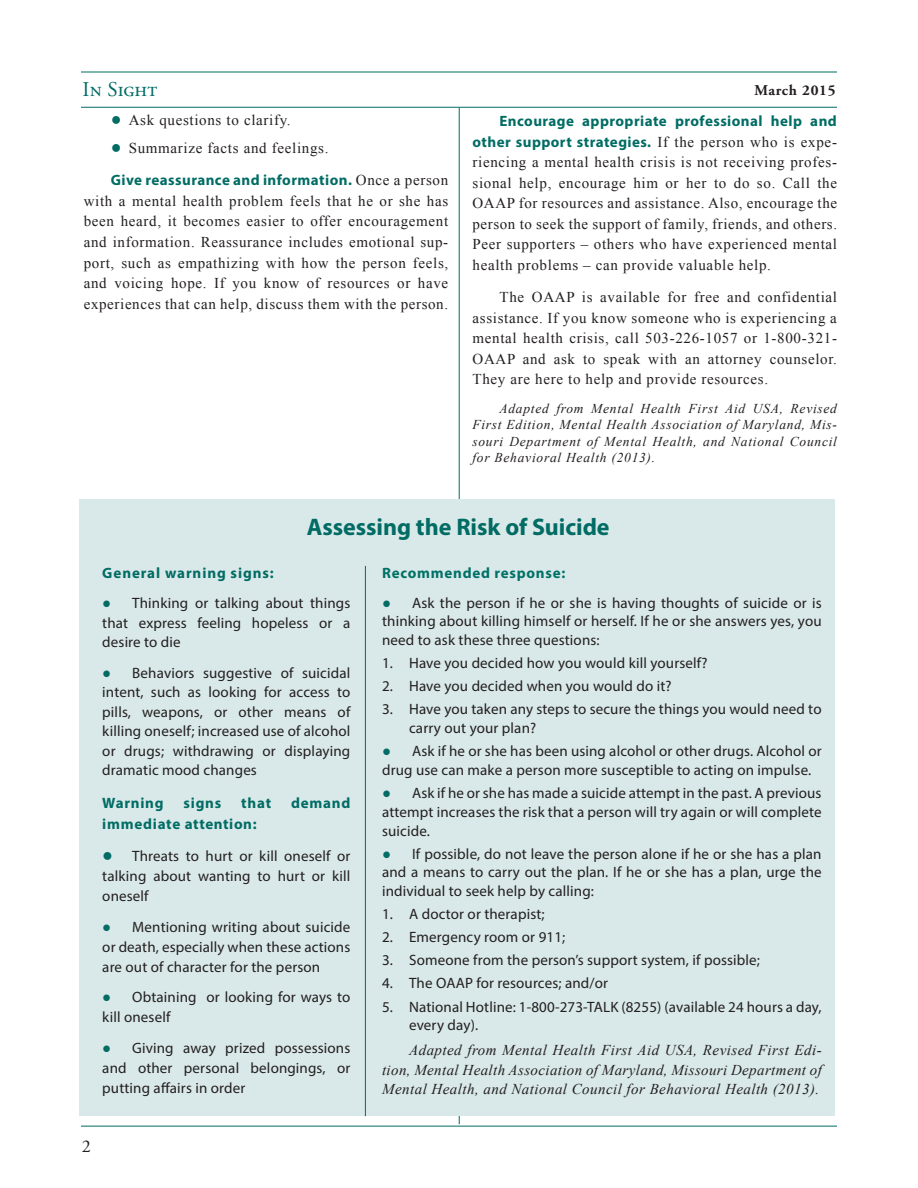
<style>
.page{position:relative;width:918px;height:1188px;background:#fff}
.page>*{position:absolute;margin:0;border:0;box-sizing:border-box;transform-origin:0 0}
.BOX_headline{font:700 24px "Myriad Pro";letter-spacing:-.005em;color:#006c64}
.t1{font:21px "Adobe Garamond Pro";letter-spacing:-.005em;color:#006c64}
.t2{font:18px "Adobe Garamond Pro";color:#231f20}
.BOX_body{font:15px/18.8px "Myriad Pro";letter-spacing:.01em;color:#231f20;text-align:justify}
.Body_Text{font:15px/20.5px "Times New Roman";letter-spacing:.045em;color:#231f20;text-align:justify}
.Body_Text-2{font:italic 15px/19.5px "Times New Roman";letter-spacing:.03em;color:#231f20;text-align:justify}
.BOX_body-2{font:700 15px "Myriad Pro";letter-spacing:.05em;color:#006c64}
.BOX_body-3{font:700 15px "Myriad Pro";letter-spacing:.05em;color:#007167}
.Body_Text-3{font:700 15px "Adobe Garamond Pro";letter-spacing:.045em;color:#231f20}
.Body_Text-4{font:italic 13.5px/16.5px "Times New Roman";letter-spacing:.055em;color:#231f20;text-align:justify}
.s1{font-size:18px;color:#006c64}
.s2{font-family:"Myriad Pro";font-weight:700;color:#006c64}
.s3{font-family:"Times New Roman";color:#006c64}
.s4{font-family:"Times New Roman";font-size:18px;color:#006c64}
</style>
<div class="page">
<hr style="left:81px;top:72px;width:756px;height:1px;background:#006c64">
<hr style="left:81px;top:107px;width:756px;height:1px;background:#006c64">
<hr style="left:81px;top:1126px;width:756px;height:1px;background:#006c64">
<hr style="left:459px;top:108px;width:1px;height:1016px;background:#006c64">
<div style="left:80px;top:499px;width:756px;height:617px;background:#d9e8e8"></div>
<hr style="left:365px;top:566px;width:1px;height:550px;background:#006c64">
<p class="t1" style="left:82px;top:77px;width:76px">In Sight</p>
<p class="Body_Text-3" style="left:754px;top:81px;width:83px">March 2015</p>
<p class="Body_Text" style="left:111px;top:109px;width:181px"><span class="s1">●</span> Ask questions to clarify.</p>
<p class="Body_Text" style="left:111px;top:138px;width:219px"><span class="s1">●</span> Summarize facts and feelings.</p>
<p class="Body_Text" style="left:84px;top:170px;width:366px;text-indent:27px"><span class="s2">Give reassurance and information.</span> Once a person with a mental health problem feels that he or she has been heard, it becomes easier to offer encouragement and information. Reassurance includes emotional sup&shy;port, such as empathizing with how the person feels, and voicing hope. If you know of resources or have experiences that can help, discuss them with the person.</p>
<p class="Body_Text" style="left:472px;top:111px;width:366px;text-indent:27px"><span class="s2">Encourage appropriate professional help and other support strategies.</span> If the person who is expe&shy;riencing a mental health crisis is not receiving profes&shy;sional help, encourage him or her to do so. Call the OAAP for resources and assistance. Also, encourage the person to seek the support of family, friends, and others.<br>Peer supporters – others who have experienced mental health problems – can provide valuable help.</p>
<p class="Body_Text" style="left:472px;top:287px;width:366px;text-indent:27px">The OAAP is available for free and confidential assistance. If you know someone who is experiencing a mental health crisis, call 503-226-1057 or 1-800-321- OAAP and ask to speak with an attorney counselor.<br>They are here to help and provide resources.</p>
<p class="Body_Text-4" style="left:472px;top:400px;width:366px;text-indent:27px">Adapted from Mental Health First Aid USA, Revised First Edition, Mental Health Association of Maryland, Mis&shy;souri Department of Mental Health, and National Council for Behavioral Health (2013).</p>
<p class="BOX_headline" style="left:307px;top:511px;width:304px">Assessing the Risk of Suicide</p>
<p class="BOX_body-2" style="left:102px;top:563px;width:173px">General warning signs:</p>
<p class="BOX_body" style="left:102px;top:593px;width:250px;line-height:19.5px"><span class="s3">●</span> Thinking or talking about things that express feeling hopeless or a desire to die</p>
<p class="BOX_body" style="left:102px;top:663px;width:250px;line-height:19.5px"><span class="s3">●</span> Behaviors suggestive of suicidal intent, such as looking for access to pills, weapons, or other means of killing oneself; increased use of alcohol or drugs; withdrawing or displaying dramatic mood changes</p>
<p class="BOX_body-2" style="left:102px;top:793px;width:63px">Warning</p>
<p class="BOX_body-2" style="left:184px;top:793px;width:39px">signs</p>
<p class="BOX_body-2" style="left:241px;top:793px;width:31px">that</p>
<p class="BOX_body-2" style="left:291px;top:793px;width:61px">demand</p>
<p class="BOX_body-2" style="left:102px;top:814px;width:156px">immediate attention:</p>
<p class="BOX_body" style="left:102px;top:846px;width:250px;line-height:20px"><span class="s4">●</span> Threats to hurt or kill oneself or talking about wanting to hurt or kill oneself</p>
<p class="BOX_body" style="left:102px;top:916px;width:250px;line-height:20px"><span class="s3">●</span> Mentioning writing about suicide or death, especially when these actions are out of character for the person</p>
<p class="BOX_body" style="left:102px;top:987px;width:250px;line-height:20px"><span class="s3">●</span> Obtaining or looking for ways to kill oneself</p>
<p class="BOX_body" style="left:102px;top:1038px;width:250px;line-height:20px"><span class="s3">●</span> Giving away prized possessions and other personal belongings, or putting affairs in order</p>
<p class="t2" style="left:82px;top:1135px;width:10px">2</p>
<p class="BOX_body-3" style="left:382px;top:563px;width:185px">Recommended response:</p>
<p class="BOX_body" style="left:382px;top:593px;width:441px"><span class="s3">●</span> Ask the person if he or she is having thoughts of suicide or is thinking about killing himself or herself. If he or she answers yes, you need to ask these three questions:</p>
<p class="BOX_body" style="left:382px;top:654px;width:327px">1. Have you decided how you would kill yourself?</p>
<p class="BOX_body" style="left:382px;top:677px;width:291px">2. Have you decided when you would do it?</p>
<p class="BOX_body" style="left:409px;top:700px;width:414px;text-indent:-27px">3. Have you taken any steps to secure the things you would need to carry out your plan?</p>
<p class="BOX_body" style="left:382px;top:742px;width:441px"><span class="s3">●</span> Ask if he or she has been using alcohol or other drugs. Alcohol or drug use can make a person more susceptible to acting on impulse.</p>
<p class="BOX_body" style="left:382px;top:783px;width:441px"><span class="s3">●</span> Ask if he or she has made a suicide attempt in the past. A previous attempt increases the risk that a person will try again or will complete suicide.</p>
<p class="BOX_body" style="left:382px;top:844px;width:441px"><span class="s3">●</span> If possible, do not leave the person alone if he or she has a plan and a means to carry out the plan. If he or she has a plan, urge the individual to seek help by calling:</p>
<p class="BOX_body" style="left:382px;top:905px;width:164px">1. A doctor or therapist;</p>
<p class="BOX_body" style="left:382px;top:928px;width:185px">2. Emergency room or 911;</p>
<p class="BOX_body" style="left:382px;top:951px;width:379px">3. Someone from the person’s support system, if possible;</p>
<p class="BOX_body" style="left:382px;top:974px;width:228px">4. The OAAP for resources; and/or</p>
<p class="BOX_body" style="left:409px;top:997px;width:414px;text-indent:-27px">5. National Hotline: 1-800-273-TALK (8255) (available 24 hours a day, every day).</p>
<p class="Body_Text-2" style="left:382px;top:1040px;width:441px;text-indent:27px">Adapted from Mental Health First Aid USA, Revised First Edi&shy;tion, Mental Health Association of Maryland, Missouri Department of Mental Health, and National Council for Behavioral Health (2013).</p>
</div>
